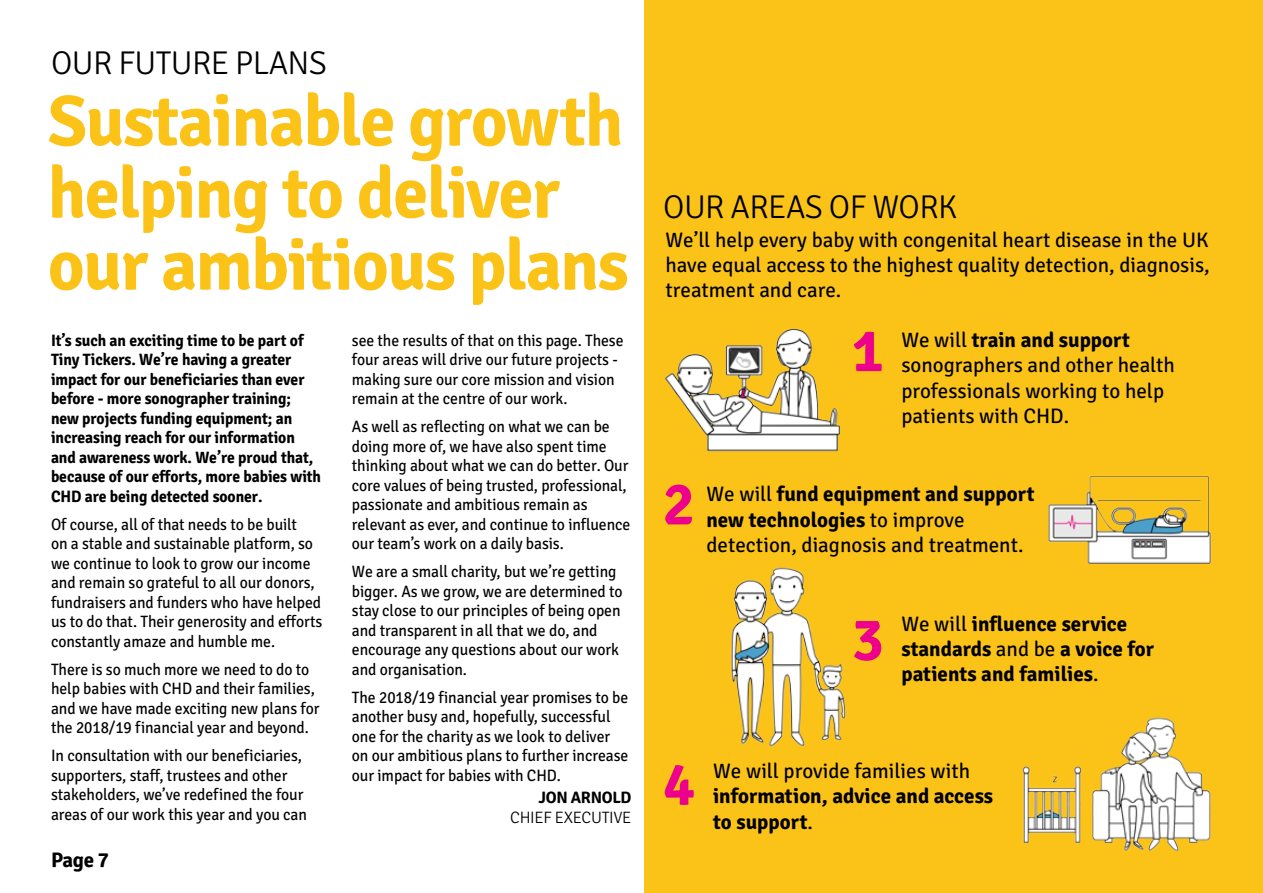
<style>
.page{position:relative;width:1263px;height:893px;background:#fff}
.page>*{position:absolute;margin:0;border:0;box-sizing:border-box;transform-origin:0 0}
.t1{font:700 72px/72px "Signika Negative";letter-spacing:-.02em;color:#fbc318}
.t2{font:700 60px "Signika Negative";color:#ec008c}
.t3{font:300 33px "Signika Negative";letter-spacing:-.02em;color:#000}
.t4{font:21px/25.2px "Signika Negative";color:#000}
.t5{font:700 21px/25.2px "Signika Negative";color:#000}
.t6{font:16.5px/19.5px "Signika Negative";letter-spacing:-.005em;color:#000;scale:.95 1}
.t7{font:700 16.5px/19.5px "Signika Negative";letter-spacing:-.005em;color:#000;scale:.95 1}
.t8{font:300 16.5px "Signika Negative";letter-spacing:-.02em;color:#000}
.t9{font:700 16.5px "Signika Negative";letter-spacing:-.005em;color:#000}
.s1{font-weight:700}
.s2{font-weight:400}
</style>
<div class="page">
<div style="left:645px;top:0;width:618px;height:893px;background:#fbc318"></div>
<img style="left:665px;top:328px;width:176px;height:124px">
<img style="left:1048px;top:475px;width:164px;height:89px">
<img style="left:1022px;top:717px;width:189px;height:135px">
<img style="left:730px;top:567px;width:116px;height:180px">
<h3 class="t3" style="left:51px;top:44px;width:278px">OUR FUTURE PLANS</h3>
<h1 class="t1" style="left:48px;top:86px;width:582px">Sustainable growth helping to deliver our ambitious plans</h1>
<p class="t7" style="left:51px;top:330px;width:286px">It’s such an exciting time to be part of Tiny Tickers. We’re having a greater impact for our beneficiaries than ever before - more sonographer training; new projects funding equipment; an increasing reach for our information and awareness work. We’re proud that, because of our efforts, more babies with CHD are being detected sooner.</p>
<p class="t6" style="left:51px;top:515px;width:287px">Of course, all of that needs to be built<br>on a stable and sustainable platform, so we continue to look to grow our income and remain so grateful to all our donors, fundraisers and funders who have helped us to do that. Their generosity and efforts constantly amaze and humble me.</p>
<p class="t6" style="left:51px;top:660px;width:284px">There is so much more we need to do to help babies with CHD and their families, and we have made exciting new plans for the 2018/19 financial year and beyond.</p>
<p class="t6" style="left:51px;top:746px;width:271px">In consultation with our beneficiaries, supporters, staff, trustees and other stakeholders, we’ve redefined the four areas of our work this year and you can</p>
<p class="t6" style="left:352px;top:331px;width:287px">see the results of that on this page. These four areas will drive our future projects - making sure our core mission and vision remain at the centre of our work.</p>
<p class="t6" style="left:352px;top:417px;width:295px">As well as reflecting on what we can be doing more of, we have also spent time thinking about what we can do better. Our core values of being trusted, professional, passionate and ambitious remain as relevant as ever, and continue to influence our team’s work on a daily basis.</p>
<p class="t6" style="left:352px;top:562px;width:286px">We are a small charity, but we’re getting bigger. As we grow, we are determined to stay close to our principles of being open and transparent in all that we do, and encourage any questions about our work and organisation.</p>
<p class="t6" style="left:352px;top:688px;width:292px">The 2018/19 financial year promises to be another busy and, hopefully, successful one for the charity as we look to deliver on our ambitious plans to further increase our impact for babies with CHD.</p>
<p class="t9" style="left:538px;top:788px;width:74px">jon arnold</p>
<p class="t8" style="left:510px;top:808px;width:123px">CHI EF EXECUTIVE</p>
<p class="t5" style="left:51px;top:848px;width:59px">Page 7</p>
<h3 class="t3" style="left:663px;top:189px;width:255px">OUR AREAS OF WORK</h3>
<p class="t4" style="left:665px;top:228px;width:546px;text-align:justify">We’ll help every baby with congenital heart disease in the UK have equal access to the highest quality detection, diagnosis, treatment and care.</p>
<h2 class="t2" style="left:852px;top:315px;width:33px">1</h2>
<p class="t4" style="left:901px;top:328px;width:275px">We will <span class="s1">train and support </span>sonographers and other health professionals working to help patients with CHD.</p>
<h2 class="t2" style="left:663px;top:468px;width:33px">2</h2>
<p class="t4" style="left:706px;top:482px;width:329px">We will <span class="s1">fund equipment and support new technologies</span> to improve detection, diagnosis and treatment.</p>
<h2 class="t2" style="left:852px;top:604px;width:33px">3</h2>
<p class="t5" style="left:901px;top:612px;width:254px"><span class="s2">We will</span> influence service standards <span class="s2">and be</span> a voice for patients and families<span class="s2">.</span></p>
<h2 class="t2" style="left:663px;top:748px;width:33px">4</h2>
<p class="t4" style="left:713px;top:759px;width:259px">We will provide families with</p>
<p class="t5" style="left:713px;top:784px;width:282px">information, advice and access to support<span class="s2">.</span></p>
</div>
